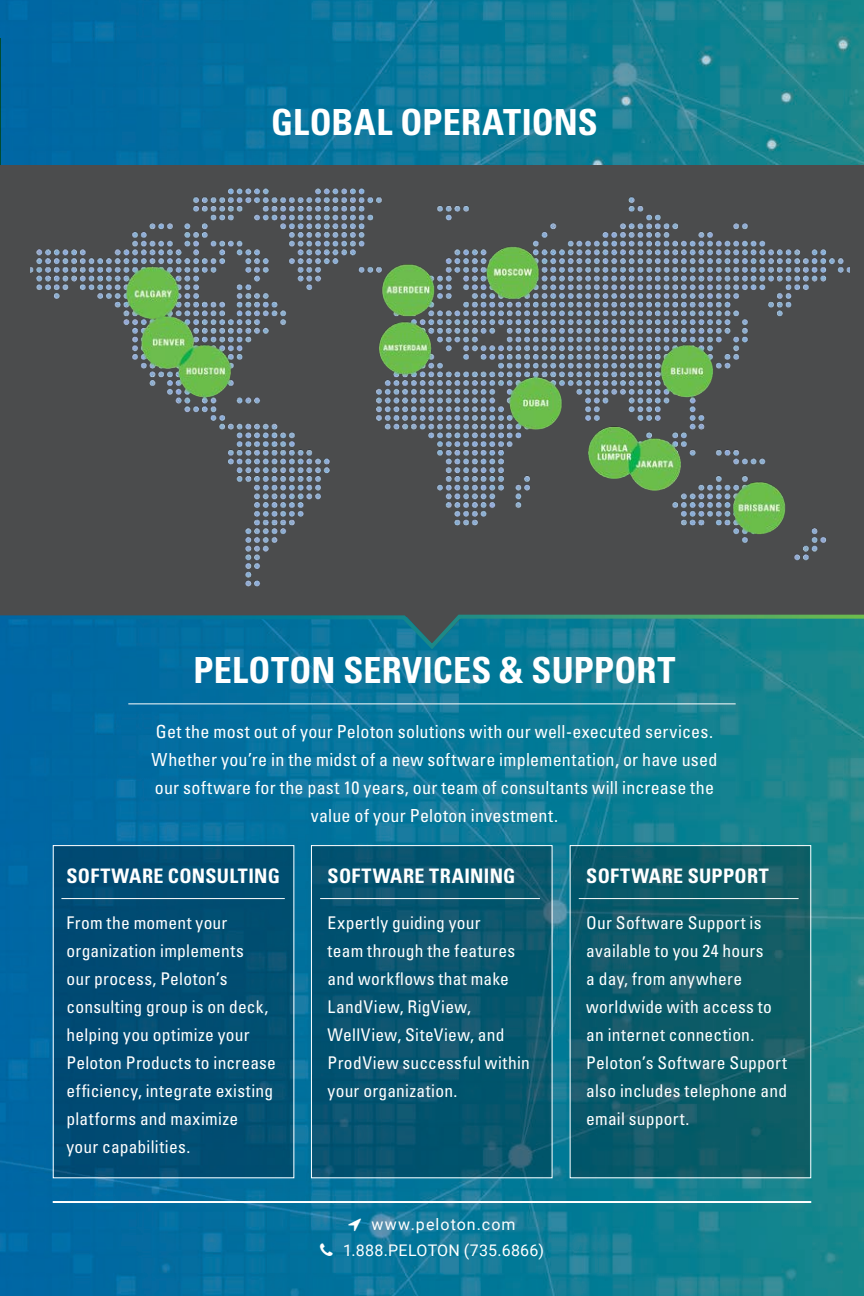
<style>
.page{position:relative;width:864px;height:1296px;background:#fff}
.page>*{position:absolute;margin:0;border:0;box-sizing:border-box;transform-origin:0 0}
.body_text_2016{font:700 condensed 36px "Univers";letter-spacing:.005em;color:#fff}
.body_text_2016-2{font:700 condensed 20px "Univers";letter-spacing:.015em;color:#fff}
.body_text_2016-3{font:condensed 18px/28px "Univers";letter-spacing:.015em;color:#fff;text-align:center}
.body_text_2016-4{font:condensed 17.6px/28px "Univers";letter-spacing:.015em;color:#fff}
.body_text_2016-5{font:16px "Roboto";letter-spacing:.02em;color:#fff}
.body_text_2016-6{font:16px "Roboto";letter-spacing:.07em;color:#fff}
</style>
<div class="page">
<img style="left:0;top:0;width:864px;height:1296px">
<hr style="left:53px;top:1201px;width:758px;height:2px;background:#fff">
<hr style="left:0;top:539px;width:1px;height:757px;background:#0067a5">
<hr style="left:0;top:39px;width:1px;height:127px;background:#004c31">
<div style="left:0;top:166px;width:864px;height:451px;background:#4b4c4d"></div>
<img style="left:30px;top:188px;width:820px;height:353px">
<hr style="left:128px;top:703px;width:608px;height:1px;background:#fff">
<svg style="left:0;top:541px;width:864px;height:111px"></svg>
<div style="left:53px;top:845px;width:241px;height:333px;background:#004c72"></div>
<svg style="left:313px;top:847px;width:238px;height:329px;background:#08556f"></svg>
<svg style="left:569px;top:845px;width:240px;height:333px;background:#0f5c69"></svg>
<div style="left:311px;top:845px;width:242px;height:333px;border:1px solid #fff"></div>
<hr style="left:61px;top:898px;width:224px;height:1px;background:#fff">
<hr style="left:320px;top:898px;width:220px;height:1px;background:#fff">
<hr style="left:579px;top:898px;width:220px;height:1px;background:#fff">
<svg style="left:348px;top:1218px;width:13px;height:13px"></svg>
<svg style="left:320px;top:1243px;width:13px;height:13px"></svg>
<p class="body_text_2016" style="left:271px;top:100px;width:328px">GLOBAL OPERATIONS</p>
<p class="body_text_2016" style="left:194px;top:648px;width:484px">PELOTON SERVICES &amp; SUPPORT</p>
<p class="body_text_2016-3" style="left:152px;top:717px;width:567px">Get the most out of your Peloton solutions with our well-executed services.<br>Whether you’re in the midst of a new software implementation, or have used our software for the past 10 years, our team of consultants will increase the value of your Peloton investment.</p>
<p class="body_text_2016-2" style="left:66px;top:863px;width:215px">SOFTWARE CONSULTING</p>
<p class="body_text_2016-4" style="left:66px;top:908px;width:211px">From the moment your organization implements<br>our process, Peloton’s consulting group is on deck, helping you optimize your<br>Peloton Products to increase efficiency, integrate existing platforms and maximize<br>your capabilities.</p>
<p class="body_text_2016-2" style="left:328px;top:863px;width:189px">SOFTWARE TRAINING</p>
<p class="body_text_2016-4" style="left:328px;top:908px;width:204px">Expertly guiding your<br>team through the features and workflows that make<br>LandView, RigView,<br>WellView, SiteView, and<br>ProdView successful within your organization.</p>
<p class="body_text_2016-6" style="left:371px;top:1213px;width:146px">www.peloton.com</p>
<p class="body_text_2016-5" style="left:343px;top:1239px;width:202px">1.888.PELOTON (735.6866)</p>
<p class="body_text_2016-2" style="left:586px;top:863px;width:184px">SOFTWARE SUPPORT</p>
<p class="body_text_2016-4" style="left:586px;top:908px;width:202px">Our Software Support is available to you 24 hours<br>a day, from anywhere worldwide with access to an internet connection.<br>Peloton’s Software Support also includes telephone and email support.</p>
</div>
